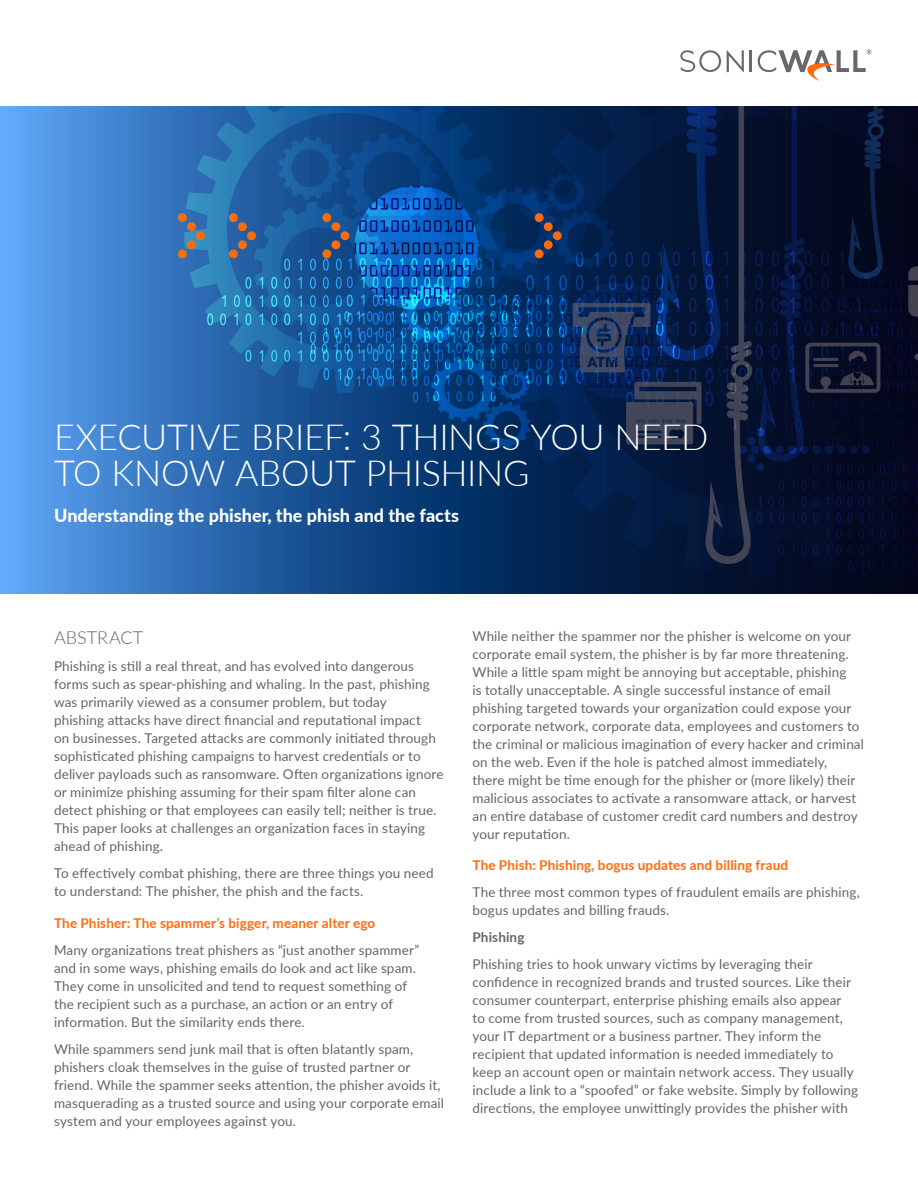
<style>
.page{position:relative;width:918px;height:1188px;background:#fff}
.page>*{position:absolute;margin:0;border:0;box-sizing:border-box;transform-origin:0 0}
.Document_Title_-_Hea{font:300 36px/36px "Lato";letter-spacing:-.01em;color:#fff}
.Document_Title_-_Sub{font:800 18px "Lato";color:#fff}
.Section_Heading_1{font:300 18px "Lato";color:#63656a}
.Body_Copy{font:13.5px/18px "Lato";letter-spacing:.01em;color:#63656a}
.Section_Heading_2_Su{font:700 13.5px "Lato";letter-spacing:.01em;color:#ff6b0d}
.Body_Copy-2{font:700 13.5px "Lato";letter-spacing:.01em;color:#63656a}
</style>
<div class="page">
<svg style="left:727px;top:50px;width:17px;height:22px"></svg>
<hr style="left:750px;top:50px;width:2px;height:22px;background:#68686b">
<svg style="left:680px;top:50px;width:41px;height:22px"></svg>
<svg style="left:758px;top:50px;width:113px;height:31px"></svg>
<img style="left:0;top:106px;width:918px;height:488px">
<p class="Document_Title_-_Hea" style="left:54px;top:418px;width:656px">EXECUTIVE BRIEF: 3 THINGS YOU NEED<br>TO KNOW ABOUT PHISHING</p>
<p class="Document_Title_-_Sub" style="left:54px;top:502px;width:407px">Understanding the phisher, the phish and the facts</p>
<p class="Section_Heading_1" style="left:54px;top:625px;width:91px">ABSTRACT</p>
<p class="Body_Copy" style="left:54px;top:657px;width:391px">Phishing is still a real threat, and has evolved into dangerous forms such as spear-phishing and whaling. In the past, phishing was primarily viewed as a consumer problem, but today<br>phishing attacks have direct financial and reputational impact<br>on businesses. Targeted attacks are commonly initiated through sophisticated phishing campaigns to harvest credentials or to deliver payloads such as ransomware. Often organizations ignore or minimize phishing assuming for their spam filter alone can detect phishing or that employees can easily tell; neither is true.<br>This paper looks at challenges an organization faces in staying ahead of phishing.</p>
<p class="Body_Copy" style="left:54px;top:864px;width:381px">To effectively combat phishing, there are three things you need to understand: The phisher, the phish and the facts.</p>
<p class="Section_Heading_2_Su" style="left:54px;top:913px;width:323px">The Phisher: The spammer’s bigger, meaner alter ego</p>
<p class="Body_Copy" style="left:54px;top:941px;width:367px">Many organizations treat phishers as “just another spammer” and in some ways, phishing emails do look and act like spam.<br>They come in unsolicited and tend to request something of the recipient such as a purchase, an action or an entry of information. But the similarity ends there.</p>
<p class="Body_Copy" style="left:54px;top:1040px;width:392px">While spammers send junk mail that is often blatantly spam, phishers cloak themselves in the guise of trusted partner or friend. While the spammer seeks attention, the phisher avoids it, masquerading as a trusted source and using your corporate email system and your employees against you.</p>
<p class="Body_Copy" style="left:472px;top:626px;width:393px">While neither the spammer nor the phisher is welcome on your corporate email system, the phisher is by far more threatening.<br>While a little spam might be annoying but acceptable, phishing<br>is totally unacceptable. A single successful instance of email phishing targeted towards your organization could expose your corporate network, corporate data, employees and customers to the criminal or malicious imagination of every hacker and criminal on the web. Even if the hole is patched almost immediately,<br>there might be time enough for the phisher or (more likely) their malicious associates to activate a ransomware attack, or harvest an entire database of customer credit card numbers and destroy your reputation.</p>
<p class="Section_Heading_2_Su" style="left:472px;top:856px;width:317px">The Phish: Phishing, bogus updates and billing fraud</p>
<p class="Body_Copy" style="left:472px;top:883px;width:389px">The three most common types of fraudulent emails are phishing, bogus updates and billing frauds.</p>
<p class="Body_Copy-2" style="left:472px;top:928px;width:53px">Phishing</p>
<p class="Body_Copy" style="left:472px;top:955px;width:387px">Phishing tries to hook unwary victims by leveraging their confidence in recognized brands and trusted sources. Like their consumer counterpart, enterprise phishing emails also appear<br>to come from trusted sources, such as company management, your IT department or a business partner. They inform the recipient that updated information is needed immediately to keep an account open or maintain network access. They usually include a link to a “spoofed” or fake website. Simply by following directions, the employee unwittingly provides the phisher with</p>
</div>
